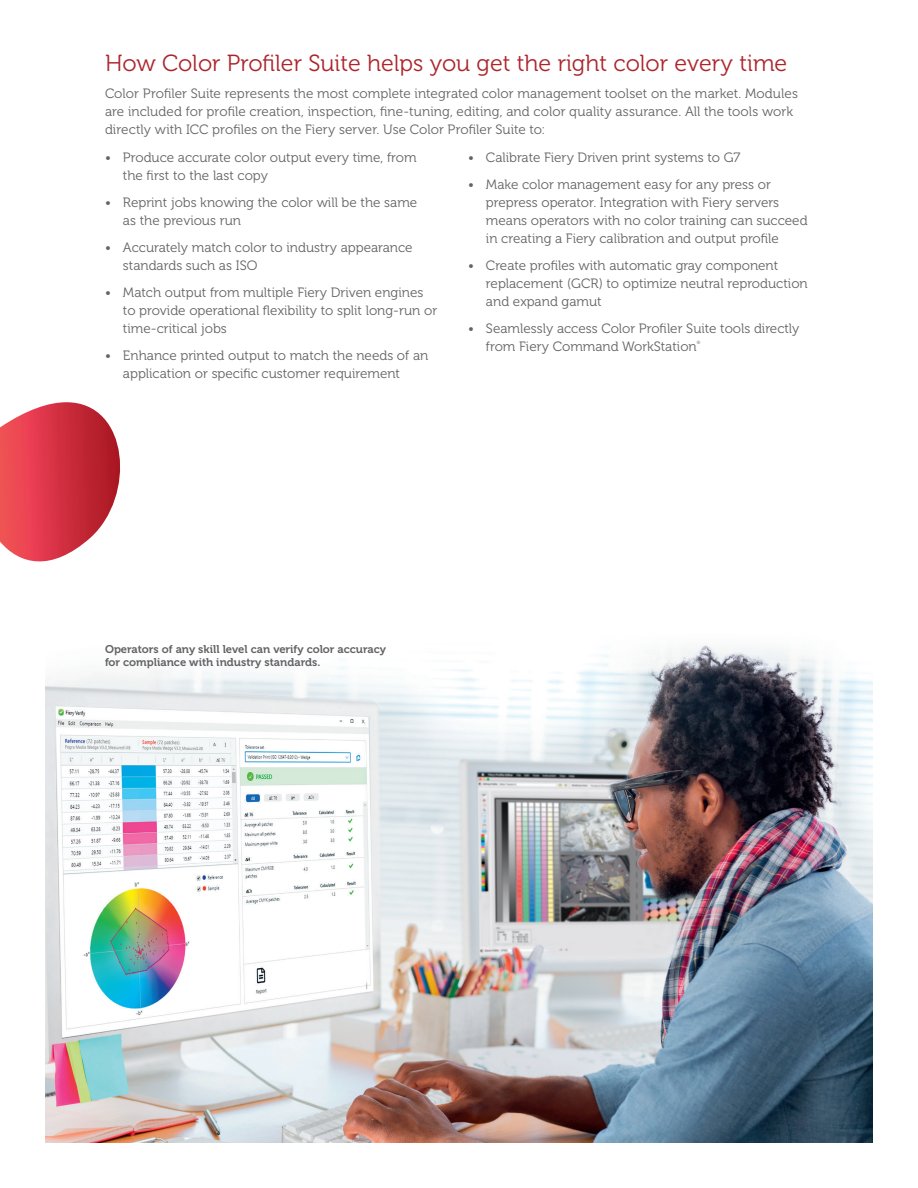
<style>
.page{position:relative;width:918px;height:1188px;background:#fff}
.page>*{position:absolute;margin:0;border:0;box-sizing:border-box;transform-origin:0 0}
.t1{font:23.25px "Museo 300";color:#ac252c}
.t2{font:13.5px/18px "Museo 300";color:#636366}
.t3{font:11.25px/13.5px "Museo 700";color:#636366}
.t4{font:4.5px "Museo 300";color:#636366}
</style>
<div class="page">
<svg style="left:0;top:402px;width:120px;height:160px"></svg>
<img style="left:45px;top:645px;width:828px;height:498px">
<h1 class="t1" style="left:105px;top:51px;width:684px">How Color Profiler Suite helps you get the right color every time</h1>
<p class="t2" style="left:105px;top:85px;width:694px">Color Profiler Suite represents the most complete integrated color management toolset on the market. Modules are included for profile creation, inspection, fine-tuning, editing, and color quality assurance. All the tools work directly with ICC profiles on the Fiery server. Use Color Profiler Suite to:</p>
<p class="t2" style="left:123px;top:148px;width:295px;text-indent:-18px">• Produce accurate color output every time, from the first to the last copy</p>
<p class="t2" style="left:123px;top:193px;width:296px;text-indent:-18px">• Reprint jobs knowing the color will be the same as the previous run</p>
<p class="t2" style="left:123px;top:238px;width:291px;text-indent:-18px">• Accurately match color to industry appearance standards such as ISO</p>
<p class="t2" style="left:123px;top:283px;width:316px;text-indent:-18px">• Match output from multiple Fiery Driven engines to provide operational flexibility to split long-run or time-critical jobs</p>
<p class="t2" style="left:123px;top:346px;width:307px;text-indent:-18px">• Enhance printed output to match the needs of an application or specific customer requirement</p>
<p class="t2" style="left:468px;top:148px;width:274px">• Calibrate Fiery Driven print systems to G7</p>
<p class="t2" style="left:486px;top:175px;width:323px;text-indent:-18px">• Make color management easy for any press or prepress operator. Integration with Fiery servers means operators with no color training can succeed in creating a Fiery calibration and output profile</p>
<p class="t2" style="left:486px;top:256px;width:323px;text-indent:-18px">• Create profiles with automatic gray component replacement (GCR) to optimize neutral reproduction and expand gamut</p>
<p class="t2" style="left:486px;top:319px;width:315px;text-indent:-18px">• Seamlessly access Color Profiler Suite tools directly from Fiery Command WorkStation</p>
<p class="t4" style="left:697px;top:340px;width:5px">®</p>
<p class="t3" style="left:105px;top:642px;width:282px">Operators of any skill level can verify color accuracy for compliance with industry standards.</p>
</div>
